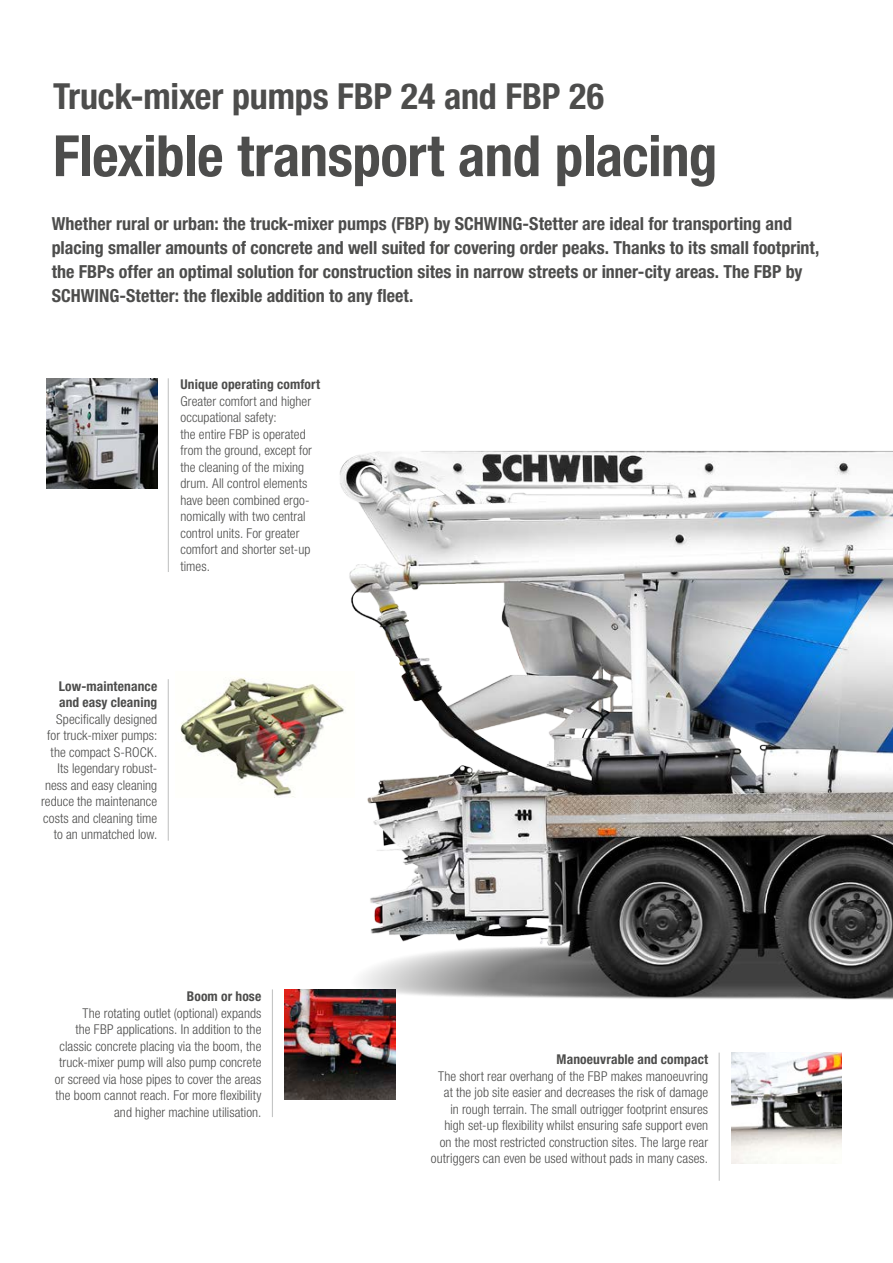
<style>
.page{position:relative;width:893px;height:1263px;background:#fff}
.page>*{position:absolute;margin:0;border:0;box-sizing:border-box;transform-origin:0 0}
.t1{font:700 condensed 57px "Helvetica Neue LT Std";letter-spacing:-.01em;color:#4d4d4c}
.t2{font:700 condensed 36px "Helvetica Neue LT Std";letter-spacing:-.005em;color:#4d4d4c}
.t3{font:700 condensed 18px/24px "Helvetica Neue LT Std";color:#4d4d4c}
.t4{font:300 condensed 13.5px/16.5px "Helvetica Neue LT Std";letter-spacing:.005em;color:#4d4d4c;text-align:right}
.t5{font:700 condensed 13.5px/16.5px "Helvetica Neue LT Std";letter-spacing:.01em;color:#4d4d4c}
</style>
<div class="page">
<img style="left:340px;top:450px;width:553px;height:566px">
<img style="left:285px;top:989px;width:110px;height:111px">
<hr style="left:272px;top:989px;width:1px;height:128px;background:#c4c5c5">
<img style="left:731px;top:1052px;width:111px;height:111px">
<hr style="left:719px;top:1052px;width:1px;height:129px;background:#c4c5c5">
<img style="left:47px;top:378px;width:110px;height:111px">
<hr style="left:168px;top:378px;width:1px;height:194px;background:#c4c5c5">
<img style="left:180px;top:672px;width:174px;height:126px">
<hr style="left:168px;top:679px;width:1px;height:162px;background:#c4c5c5">
<h2 class="t2" style="left:53px;top:74px;width:552px">Truck-mixer pumps FBP 24 and FBP 26</h2>
<h1 class="t1" style="left:53px;top:121px;width:666px">Flexible transport and placing</h1>
<p class="t3" style="left:52px;top:212px;width:769px">Whether rural or urban: the truck-mixer pumps (FBP) by SCHWING-Stetter are ideal for transporting and placing smaller amounts of concrete and well suited for covering order peaks. Thanks to its small footprint, the FBPs offer an optimal solution for construction sites in narrow streets or inner-city areas. The FBP by SCHWING-Stetter: the flexible addition to any fleet.</p>
<p class="t5" style="left:180px;top:376px;width:141px">Unique operating comfort</p>
<p class="t4" style="left:180px;top:393px;width:133px;text-align:left">Greater comfort and higher occupational safety:<br>the entire FBP is operated from the ground, except for the cleaning of the mixing drum. All control elements have been combined ergo&shy;nomically with two central control units. For greater comfort and shorter set-up times.</p>
<p class="t5" style="left:59px;top:677px;width:100px">Low-maintenance and easy cleaning</p>
<p class="t4" style="left:41px;top:711px;width:118px">Specifically designed for truck-mixer pumps: the compact S-ROCK.<br>Its legendary robust&shy;ness and easy cleaning reduce the maintenance costs and cleaning time to an unmatched low.</p>
<p class="t5" style="left:187px;top:988px;width:76px">Boom or hose</p>
<p class="t4" style="left:55px;top:1004px;width:208px">The rotating outlet (optional) expands<br>the FBP applications. In addition to the classic concrete placing via the boom, the truck-mixer pump will also pump concrete or screed via hose pipes to cover the areas the boom cannot reach. For more flexibility and higher machine utilisation.</p>
<p class="t5" style="left:557px;top:1051px;width:153px">Manoeuvrable and compact</p>
<p class="t4" style="left:431px;top:1068px;width:279px">The short rear overhang of the FBP makes manoeuvring at the job site easier and decreases the risk of damage<br>in rough terrain. The small outrigger footprint ensures high set-up flexibility whilst ensuring safe support even on the most restricted construction sites. The large rear outriggers can even be used without pads in many cases.</p>
</div>
